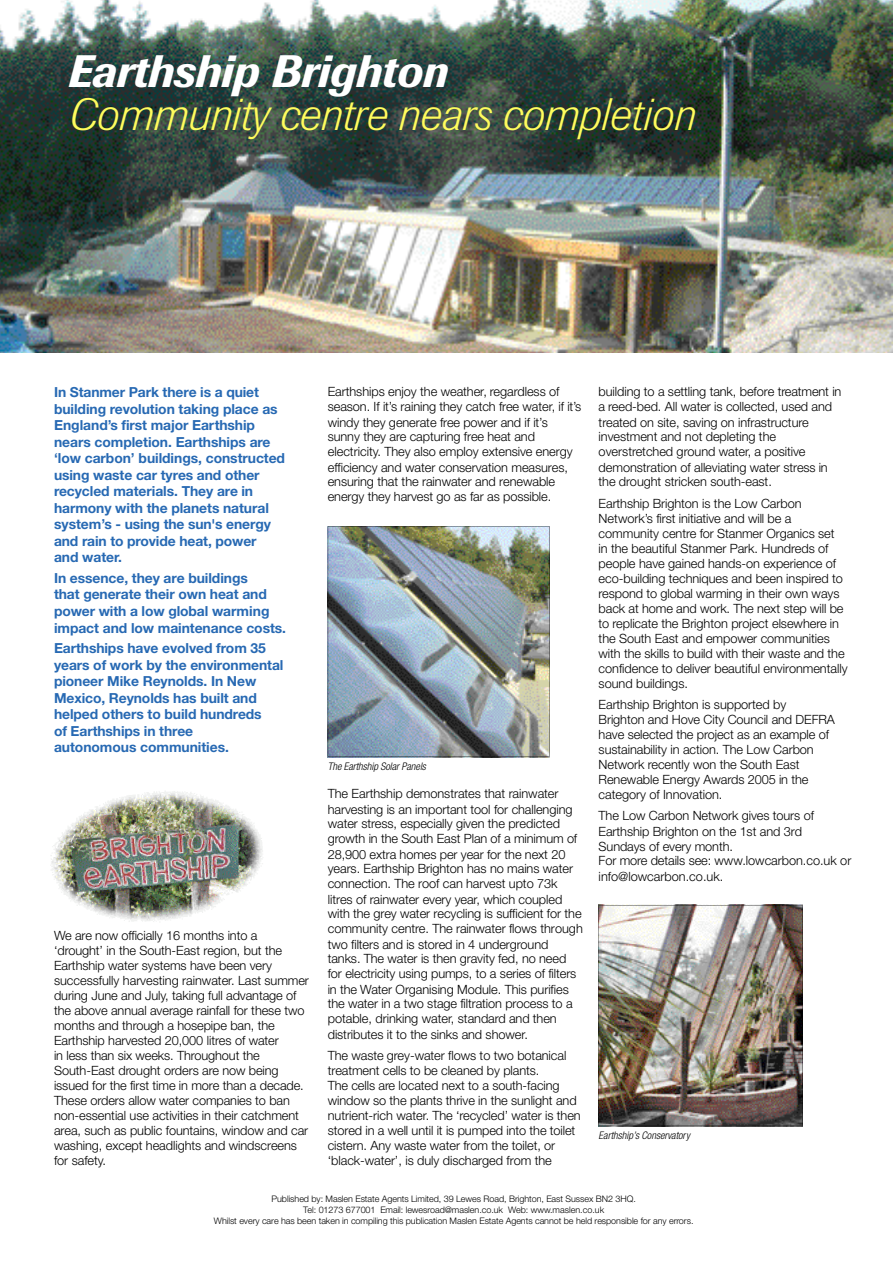
<style>
.page{position:relative;width:893px;height:1263px;background:#fff}
.page>*{position:absolute;margin:0;border:0;box-sizing:border-box;transform-origin:0 0}
.t1{font:italic 300 45px "Imago";letter-spacing:-.005em;color:#fffc5d}
.t2{font:italic 500 45px "Imago";letter-spacing:-.005em;color:#fff}
.t3{font:700 13.8px/16.5px "Helvetica Neue";letter-spacing:-.005em;color:#2769b3}
.t4{font:300 12.75px/15px "Helvetica Neue";letter-spacing:-.005em;color:#000}
.t5{font:italic 300 condensed 10.5px "Helvetica Neue";letter-spacing:-.005em;color:#000}
.t6{font:300 9px/10.8px "Helvetica Neue";letter-spacing:-.005em;color:#000;text-align:center}
</style>
<div class="page">
<img style="left:51px;top:791px;width:212px;height:131px">
<img style="left:0;top:0;width:892px;height:352px">
<img style="left:328px;top:526px;width:221px;height:231px">
<img style="left:598px;top:905px;width:204px;height:221px">
<h1 class="t2" style="left:67px;top:44px;width:381px">Earthship Brighton</h1>
<h1 class="t1" style="left:67px;top:89px;width:628px">Community centre nears completion</h1>
<p class="t3" style="left:54px;top:384px;width:232px">In Stanmer Park there is a quiet building revolution taking place as<br>England’s first major Earthship nears completion. Earthships are ‘low carbon’ buildings, constructed using waste car tyres and other recycled materials. They are in harmony with the planets natural system’s - using the sun's energy and rain to provide heat, power<br>and water.</p>
<p class="t3" style="left:54px;top:569px;width:233px">In essence, they are buildings<br>that generate their own heat and power with a low global warming impact and low maintenance costs.</p>
<p class="t3" style="left:54px;top:640px;width:231px">Earthships have evolved from 35 years of work by the environmental pioneer Mike Reynolds. In New<br>Mexico, Reynolds has built and helped others to build hundreds<br>of Earthships in three<br>autonomous communities.</p>
<p class="t4" style="left:54px;top:928px;width:256px">We are now officially 16 months into a ‘drought’ in the South-East region, but the Earthship water systems have been very successfully harvesting rainwater. Last summer during June and July, taking full advantage of the above annual average rainfall for these two months and through a hosepipe ban, the Earthship harvested 20,000 litres of water<br>in less than six weeks. Throughout the South-East drought orders are now being issued for the first time in more than a decade.<br>These orders allow water companies to ban non-essential use activities in their catchment area, such as public fountains, window and car washing, except headlights and windscreens for safety.</p>
<p class="t4" style="left:328px;top:384px;width:255px">Earthships enjoy the weather, regardless of season. If it’s raining they catch free water, if it’s windy they generate free power and if it’s sunny they are capturing free heat and electricity. They also employ extensive energy efficiency and water conservation measures, ensuring that the rainwater and renewable energy they harvest go as far as possible.</p>
<p class="t5" style="left:328px;top:760px;width:100px">The Earthship Solar Panels</p>
<p class="t4" style="left:328px;top:786px;width:256px">The Earthship demonstrates that rainwater harvesting is an important tool for challenging water stress, especially given the predicted growth in the South East Plan of a minimum of 28,900 extra homes per year for the next 20 years. Earthship Brighton has no mains water connection. The roof can harvest upto 73k litres of rainwater every year, which coupled with the grey water recycling is sufficient for the community centre. The rainwater flows through two filters and is stored in 4 underground tanks. The water is then gravity fed, no need for electricity using pumps, to a series of filters in the Water Organising Module. This purifies the water in a two stage filtration process to a potable, drinking water, standard and then distributes it to the sinks and shower.</p>
<p class="t4" style="left:328px;top:1048px;width:254px">The waste grey-water flows to two botanical treatment cells to be cleaned by plants.<br>The cells are located next to a south-facing window so the plants thrive in the sunlight and nutrient-rich water. The ‘recycled’ water is then stored in a well until it is pumped into the toilet cistern. Any waste water from the toilet, or ‘black-water’, is duly discharged from the</p>
<p class="t4" style="left:598px;top:384px;width:244px">building to a settling tank, before treatment in a reed-bed. All water is collected, used and treated on site, saving on infrastructure investment and not depleting the overstretched ground water, a positive demonstration of alleviating water stress in the drought stricken south-east.</p>
<p class="t4" style="left:598px;top:496px;width:250px">Earthship Brighton is the Low Carbon Network’s first initiative and will be a community centre for Stanmer Organics set<br>in the beautiful Stanmer Park. Hundreds of people have gained hands-on experience of eco-building techniques and been inspired to respond to global warming in their own ways back at home and work. The next step will be to replicate the Brighton project elsewhere in the South East and empower communities with the skills to build with their waste and the confidence to deliver beautiful environmentally sound buildings.</p>
<p class="t4" style="left:598px;top:697px;width:238px">Earthship Brighton is supported by Brighton and Hove City Council and DEFRA have selected the project as an example of sustainability in action. The Low Carbon Network recently won the South East Renewable Energy Awards 2005 in the category of Innovation.</p>
<p class="t4" style="left:598px;top:808px;width:254px">The Low Carbon Network gives tours of Earthship Brighton on the 1st and 3rd Sundays of every month.<br>For more details see: www.lowcarbon.co.uk or info@lowcarbon.co.uk.</p>
<p class="t5" style="left:598px;top:1130px;width:93px">Earthship’s Conservatory</p>
<p class="t6" style="left:214px;top:1193px;width:481px">Published by: Maslen Estate Agents Limited, 39 Lewes Road, Brighton, East Sussex BN2 3HQ.<br>Tel: 01273 677001 Email: lewesroad@maslen.co.uk Web: www.maslen.co.uk<br>Whilst every care has been taken in compiling this publication Maslen Estate Agents cannot be held responsible for any errors.</p>
</div>
